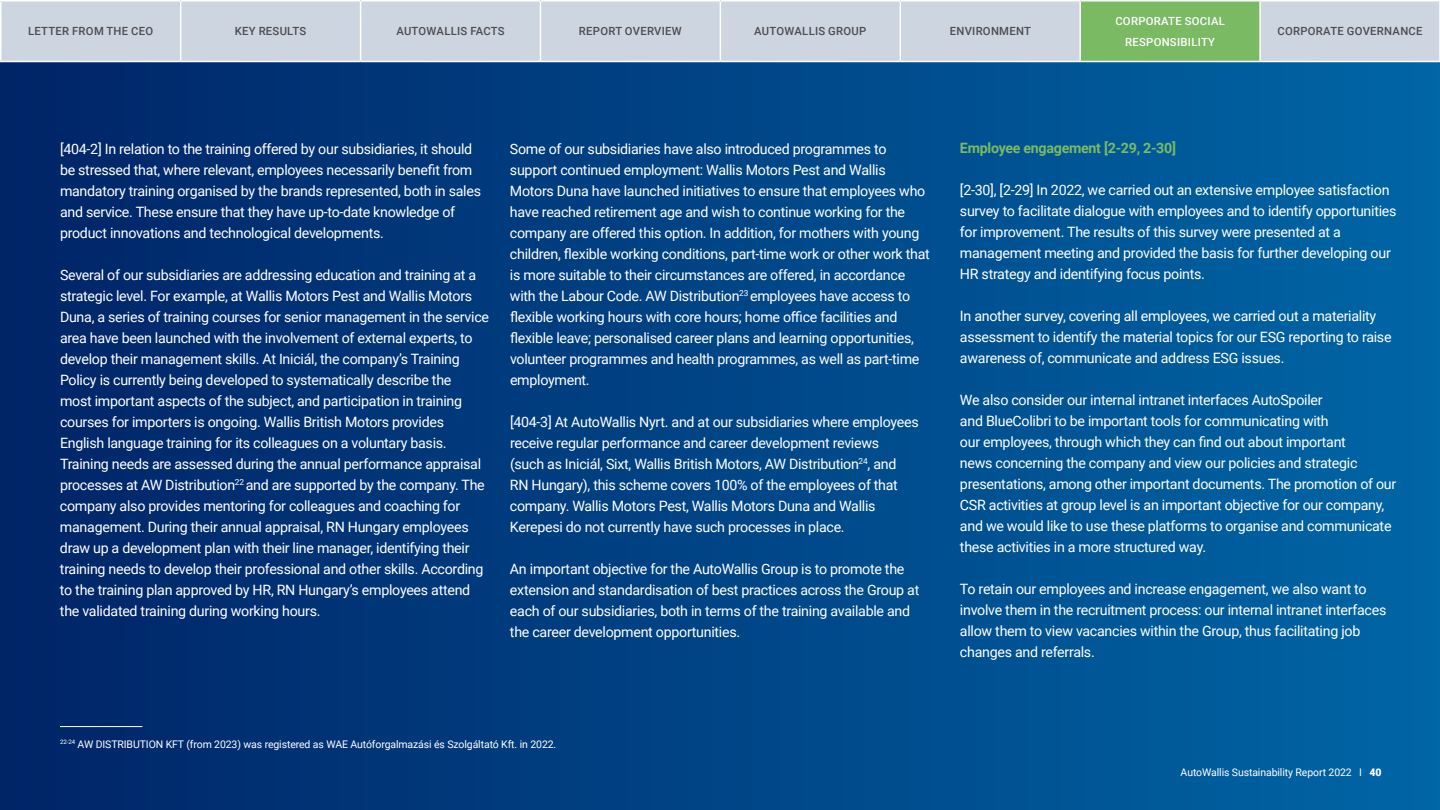
<style>
.page{position:relative;width:1440px;height:810px;background:#fff}
.page>*{position:absolute;margin:0;border:0;box-sizing:border-box;transform-origin:0 0}
.t1{font:14.25px/21px "Roboto";letter-spacing:-.02em;color:#fff}
.t2{font:700 14.25px "Roboto";letter-spacing:-.02em;color:#7aba63}
.t3{font:500 11.25px "Roboto";letter-spacing:.025em;color:#4e4d51}
.t4{font:500 11.25px/21px "Roboto";letter-spacing:.025em;color:#fff;text-align:center}
.t5{font:10.5px "Roboto";letter-spacing:-.01em;color:#fff}
.s1{font-weight:900}
</style>
<div class="page">
<div style="left:0;top:0;width:1440px;height:810px;background:linear-gradient(to right,#002467,#0066a5)"></div>
<div style="left:2px;top:2px;width:1437px;height:59px;background:#ccd5e0"></div>
<div style="left:1080px;top:1px;width:180px;height:61px;background:#7aba63"></div>
<hr style="left:0;top:0;width:181px;height:2px;background:#fff">
<hr style="left:0;top:2px;width:2px;height:59px;background:#fff">
<hr style="left:181px;top:0;width:180px;height:2px;background:#fff">
<hr style="left:180px;top:2px;width:1px;height:59px;background:#fff">
<hr style="left:1260px;top:0;width:180px;height:2px;background:#fff">
<hr style="left:1439px;top:2px;width:1px;height:59px;background:#fff">
<hr style="left:0;top:61px;width:181px;height:1px;background:#fff">
<hr style="left:181px;top:61px;width:180px;height:1px;background:#fff">
<hr style="left:1260px;top:61px;width:180px;height:1px;background:#fff">
<hr style="left:361px;top:0;width:179px;height:2px;background:#fff">
<hr style="left:360px;top:2px;width:1px;height:59px;background:#fff">
<hr style="left:361px;top:61px;width:179px;height:1px;background:#fff">
<hr style="left:540px;top:0;width:180px;height:2px;background:#fff">
<hr style="left:540px;top:2px;width:1px;height:59px;background:#fff">
<hr style="left:540px;top:61px;width:180px;height:1px;background:#fff">
<hr style="left:720px;top:0;width:180px;height:2px;background:#fff">
<hr style="left:720px;top:2px;width:1px;height:59px;background:#fff">
<hr style="left:720px;top:61px;width:180px;height:1px;background:#fff">
<hr style="left:1080px;top:0;width:180px;height:2px;background:#fff">
<hr style="left:1259px;top:2px;width:2px;height:59px;background:#fff">
<hr style="left:1080px;top:61px;width:180px;height:1px;background:#fff">
<hr style="left:900px;top:0;width:180px;height:2px;background:#fff">
<hr style="left:900px;top:2px;width:1px;height:59px;background:#fff">
<hr style="left:1079px;top:2px;width:2px;height:59px;background:#fff">
<hr style="left:900px;top:61px;width:180px;height:1px;background:#fff">
<hr style="left:60px;top:726px;width:82px;height:1px;background:#fff">
<p class="t3" style="left:28px;top:23px;width:127px">LETTER FROM THE CEO</p>
<p class="t3" style="left:235px;top:23px;width:73px">KEY RESULTS</p>
<p class="t3" style="left:396px;top:23px;width:110px">AUTOWALLIS FACTS</p>
<p class="t3" style="left:579px;top:23px;width:104px">REPORT OVERVIEW</p>
<p class="t3" style="left:754px;top:23px;width:114px">AUTOWALLIS GROUP</p>
<p class="t3" style="left:950px;top:23px;width:83px">ENVIRONMENT</p>
<p class="t4" style="left:1115px;top:10px;width:111px">CORPORATE SOCIAL<br>RESPONSIBILITY</p>
<p class="t3" style="left:1277px;top:23px;width:147px">CORPORATE GOVERNANCE</p>
<p class="t1" style="left:60px;top:138px;width:423px">[404-2] In relation to the training offered by our subsidiaries, it should be stressed that, where relevant, employees necessarily benefit from mandatory training organised by the brands represented, both in sales and service. These ensure that they have up-to-date knowledge of product innovations and technological developments.</p>
<p class="t1" style="left:60px;top:264px;width:431px">Several of our subsidiaries are addressing education and training at a strategic level. For example, at Wallis Motors Pest and Wallis Motors Duna, a series of training courses for senior management in the service area have been launched with the involvement of external experts, to develop their management skills. At Iniciál, the company’s Training Policy is currently being developed to systematically describe the<br>most important aspects of the subject, and participation in training courses for importers is ongoing. Wallis British Motors provides English language training for its colleagues on a voluntary basis.<br>Training needs are assessed during the annual performance appraisal processes at AW Distribution<sup>22</sup> and are supported by the company. The company also provides mentoring for colleagues and coaching for management. During their annual appraisal, RN Hungary employees draw up a development plan with their line manager, identifying their training needs to develop their professional and other skills. According to the training plan approved by HR, RN Hungary’s employees attend the validated training during working hours.</p>
<p class="t1" style="left:510px;top:138px;width:421px">Some of our subsidiaries have also introduced programmes to support continued employment: Wallis Motors Pest and Wallis Motors Duna have launched initiatives to ensure that employees who have reached retirement age and wish to continue working for the company are offered this option. In addition, for mothers with young children, flexible working conditions, part-time work or other work that is more suitable to their circumstances are offered, in accordance with the Labour Code. AW Distribution<sup>23</sup> employees have access to flexible working hours with core hours; home office facilities and flexible leave; personalised career plans and learning opportunities, volunteer programmes and health programmes, as well as part-time employment.</p>
<p class="t1" style="left:510px;top:411px;width:410px">[404-3] At AutoWallis Nyrt. and at our subsidiaries where employees receive regular performance and career development reviews<br>(such as Iniciál, Sixt, Wallis British Motors, AW Distribution<sup>24</sup>, and<br>RN Hungary), this scheme covers 100% of the employees of that company. Wallis Motors Pest, Wallis Motors Duna and Wallis Kerepesi do not currently have such processes in place.</p>
<p class="t1" style="left:510px;top:558px;width:411px">An important objective for the AutoWallis Group is to promote the extension and standardisation of best practices across the Group at each of our subsidiaries, both in terms of the training available and the career development opportunities.</p>
<p class="t2" style="left:960px;top:138px;width:218px">Employee engagement [2-29, 2-30]</p>
<p class="t1" style="left:960px;top:179px;width:438px">[2-30], [2-29] In 2022, we carried out an extensive employee satisfaction survey to facilitate dialogue with employees and to identify opportunities for improvement. The results of this survey were presented at a management meeting and provided the basis for further developing our HR strategy and identifying focus points.</p>
<p class="t1" style="left:960px;top:305px;width:433px">In another survey, covering all employees, we carried out a materiality assessment to identify the material topics for our ESG reporting to raise awareness of, communicate and address ESG issues.</p>
<p class="t1" style="left:960px;top:389px;width:438px">We also consider our internal intranet interfaces AutoSpoiler<br>and BlueColibri to be important tools for communicating with<br>our employees, through which they can find out about important<br>news concerning the company and view our policies and strategic presentations, among other important documents. The promotion of our CSR activities at group level is an important objective for our company, and we would like to use these platforms to organise and communicate these activities in a more structured way.</p>
<p class="t1" style="left:960px;top:578px;width:428px">To retain our employees and increase engagement, we also want to involve them in the recruitment process: our internal intranet interfaces allow them to view vacancies within the Group, thus facilitating job changes and referrals.</p>
<p class="t5" style="left:60px;top:737px;width:498px"><sup>22-24</sup> AW DISTRIBUTION KFT (from 2023) was registered as WAE Autóforgalmazási és Szolgáltató Kft. in 2022.</p>
<p class="t5" style="left:1181px;top:765px;width:202px">AutoWallis Sustainability Report 2022 I <span class="s1">40</span></p>
</div>
